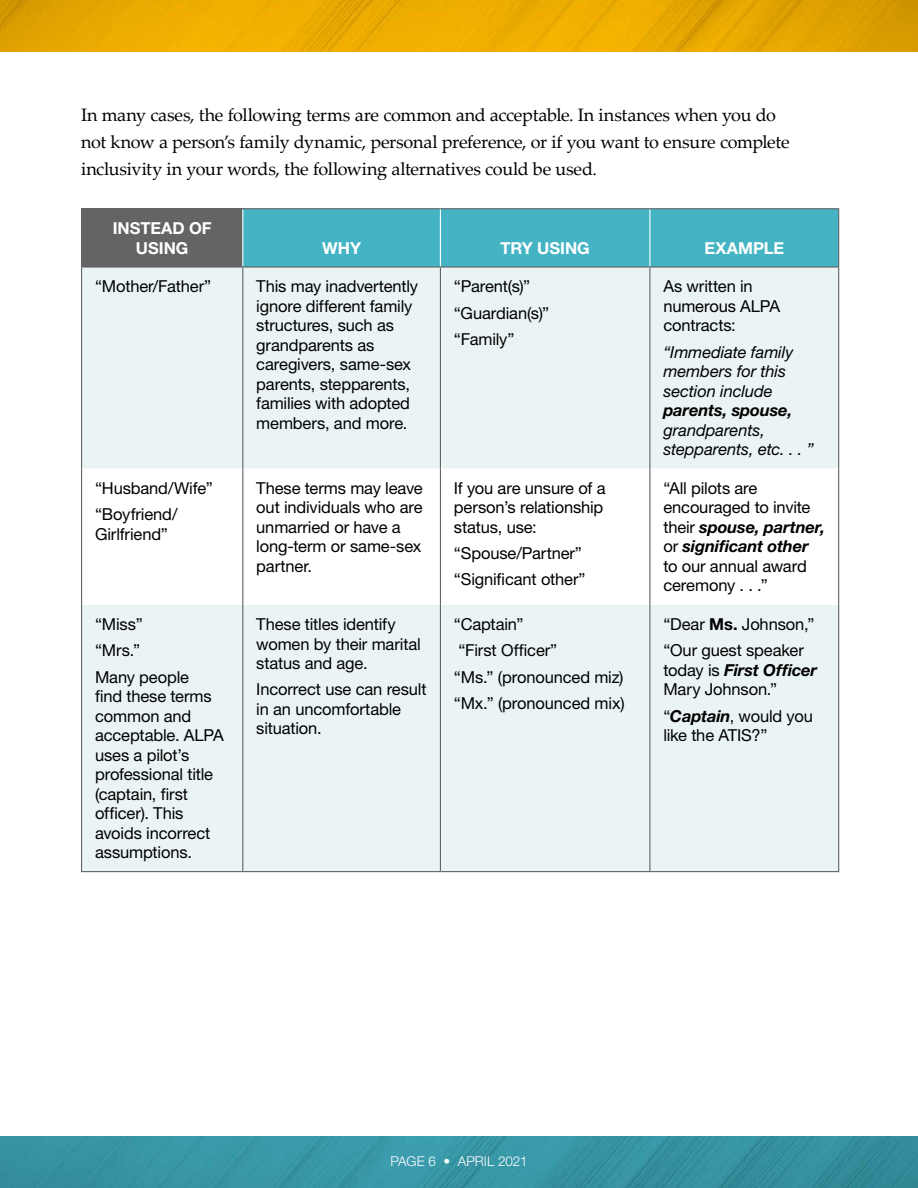
<style>
.page{position:relative;width:918px;height:1188px;background:#fff}
.page>*{position:absolute;margin:0;border:0;box-sizing:border-box;transform-origin:0 0}
.t1{font:18px/27px "Palatino Linotype";letter-spacing:-.015em;color:#000}
.t2{font:16.5px/19.5px "Helvetica Neue LT Std";letter-spacing:-.01em;color:#000}
.t3{font:italic 16.5px/19.5px "Helvetica Neue LT Std";letter-spacing:-.005em;color:#000}
.t4{font:700 16.5px/19.5px "Helvetica Neue LT Std";letter-spacing:-.005em;color:#fff;text-align:center}
.t5{font:italic 700 16.5px "Helvetica Neue LT Std";letter-spacing:-.01em;color:#000}
.t6{font:300 13.5px "Helvetica Neue LT Std";color:#fff}
.s1{font-weight:700;font-style:italic}
.s2{font-weight:700}
</style>
<div class="page">
<img style="left:0;top:1136px;width:918px;height:52px">
<img style="left:0;top:0;width:918px;height:52px">
<div style="left:82px;top:209px;width:161px;height:58px;background:#636466"></div>
<div style="left:243px;top:209px;width:595px;height:57px;background:#44b4c4"></div>
<svg style="left:82px;top:268px;width:756px;height:603px;fill:#ebf4f5"></svg>
<hr style="left:242px;top:209px;width:1px;height:57px;background:#fff">
<hr style="left:440px;top:209px;width:1px;height:57px;background:#fff">
<hr style="left:649px;top:209px;width:1px;height:57px;background:#fff">
<hr style="left:242px;top:268px;width:1px;height:201px;background:#636466">
<hr style="left:440px;top:268px;width:1px;height:201px;background:#636466">
<hr style="left:649px;top:268px;width:1px;height:201px;background:#636466">
<hr style="left:242px;top:469px;width:1px;height:136px;background:#636466">
<hr style="left:440px;top:469px;width:1px;height:136px;background:#636466">
<hr style="left:649px;top:469px;width:1px;height:136px;background:#636466">
<hr style="left:242px;top:605px;width:1px;height:266px;background:#636466">
<hr style="left:440px;top:605px;width:1px;height:266px;background:#636466">
<hr style="left:649px;top:605px;width:1px;height:266px;background:#636466">
<hr style="left:81px;top:268px;width:1px;height:201px;background:#636466">
<hr style="left:838px;top:268px;width:1px;height:201px;background:#636466">
<hr style="left:81px;top:469px;width:1px;height:136px;background:#636466">
<hr style="left:838px;top:469px;width:1px;height:136px;background:#636466">
<hr style="left:81px;top:605px;width:1px;height:266px;background:#636466">
<hr style="left:838px;top:605px;width:1px;height:266px;background:#636466">
<hr style="left:81px;top:871px;width:162px;height:1px;background:#636466">
<hr style="left:243px;top:871px;width:197px;height:1px;background:#636466">
<hr style="left:440px;top:871px;width:210px;height:1px;background:#636466">
<hr style="left:650px;top:871px;width:189px;height:1px;background:#636466">
<hr style="left:81px;top:208px;width:162px;height:1px;background:#636466">
<hr style="left:81px;top:209px;width:1px;height:57px;background:#636466">
<hr style="left:243px;top:208px;width:197px;height:1px;background:#636466">
<hr style="left:440px;top:208px;width:210px;height:1px;background:#636466">
<hr style="left:650px;top:208px;width:189px;height:1px;background:#636466">
<hr style="left:838px;top:209px;width:1px;height:57px;background:#636466">
<hr style="left:81px;top:266px;width:162px;height:2px;background:#636466">
<hr style="left:243px;top:266px;width:197px;height:2px;background:#636466">
<hr style="left:440px;top:266px;width:210px;height:2px;background:#636466">
<hr style="left:650px;top:266px;width:189px;height:2px;background:#636466">
<p class="t1" style="left:81px;top:101px;width:710px">In many cases, the following terms are common and acceptable. In instances when you do not know a person’s family dynamic, personal preference, or if you want to ensure complete inclusivity in your words, the following alternatives could be used.</p>
<p class="t4" style="left:113px;top:218px;width:100px">INSTEAD OF<br>USING</p>
<p class="t4" style="left:322px;top:238px;width:40px">WHY</p>
<p class="t4" style="left:501px;top:238px;width:91px">TRY USING</p>
<p class="t4" style="left:704px;top:238px;width:81px">EXAMPLE</p>
<p class="t2" style="left:95px;top:276px;width:118px">“Mother/Father”</p>
<p class="t2" style="left:256px;top:276px;width:163px">This may inadvertently ignore different family structures, such as grandparents as caregivers, same-sex parents, stepparents, families with adopted members, and more.</p>
<p class="t2" style="left:454px;top:273px;width:97px;line-height:26.2px">“Parent(s)” “Guardian(s)” “Family”</p>
<p class="t2" style="left:663px;top:276px;width:118px">As written in numerous ALPA contracts:</p>
<p class="t3" style="left:663px;top:342px;width:131px">“Immediate family members for this section include</p>
<p class="t5" style="left:663px;top:400px;width:130px">parents, spouse,</p>
<p class="t3" style="left:663px;top:420px;width:152px">grandparents, stepparents, etc. . . ”</p>
<p class="t2" style="left:95px;top:475px;width:119px;line-height:26.2px">“Husband/Wife” “Boyfriend/</p>
<p class="t2" style="left:95px;top:524px;width:74px">Girlfriend”</p>
<p class="t2" style="left:95px;top:611px;width:96px;line-height:26.2px">“Miss” “Mrs.”<br>Many people</p>
<p class="t2" style="left:95px;top:686px;width:130px">find these terms common and acceptable. ALPA uses a pilot’s professional title (captain, first officer). This avoids incorrect assumptions.</p>
<p class="t2" style="left:256px;top:478px;width:168px">These terms may leave out individuals who are unmarried or have a long-term or same-sex partner.</p>
<p class="t2" style="left:454px;top:478px;width:153px">If you are unsure of a person’s relationship status, use:</p>
<p class="t2" style="left:454px;top:540px;width:133px;line-height:26.2px">“Spouse/Partner” “Significant other”</p>
<p class="t2" style="left:663px;top:478px;width:163px">“All pilots are encouraged to invite their <span class="s1">spouse, partner, </span>or <span class="s1">significant other </span>to our annual award ceremony . . .”</p>
<p class="t2" style="left:256px;top:614px;width:166px">These titles identify women by their marital status and age.</p>
<p class="t2" style="left:256px;top:680px;width:172px">Incorrect use can result in an uncomfortable situation.</p>
<p class="t2" style="left:454px;top:611px;width:172px;line-height:26.2px">“Captain”<br>“First Officer”<br>“Ms.” (pronounced miz) “Mx.” (pronounced mix)</p>
<p class="t2" style="left:663px;top:611px;width:153px;line-height:26.2px">“Dear <span class="s2">Ms.</span> Johnson,” “Our guest speaker</p>
<p class="t2" style="left:663px;top:660px;width:155px">today is <span class="s1">First Officer<br></span>Mary Johnson.”</p>
<p class="t2" style="left:663px;top:706px;width:151px">“<span class="s1">Captain</span>, would you like the ATIS?”</p>
<p class="t6" style="left:390px;top:1153px;width:139px">PAGE 6 • APRIL 2021</p>
</div>
